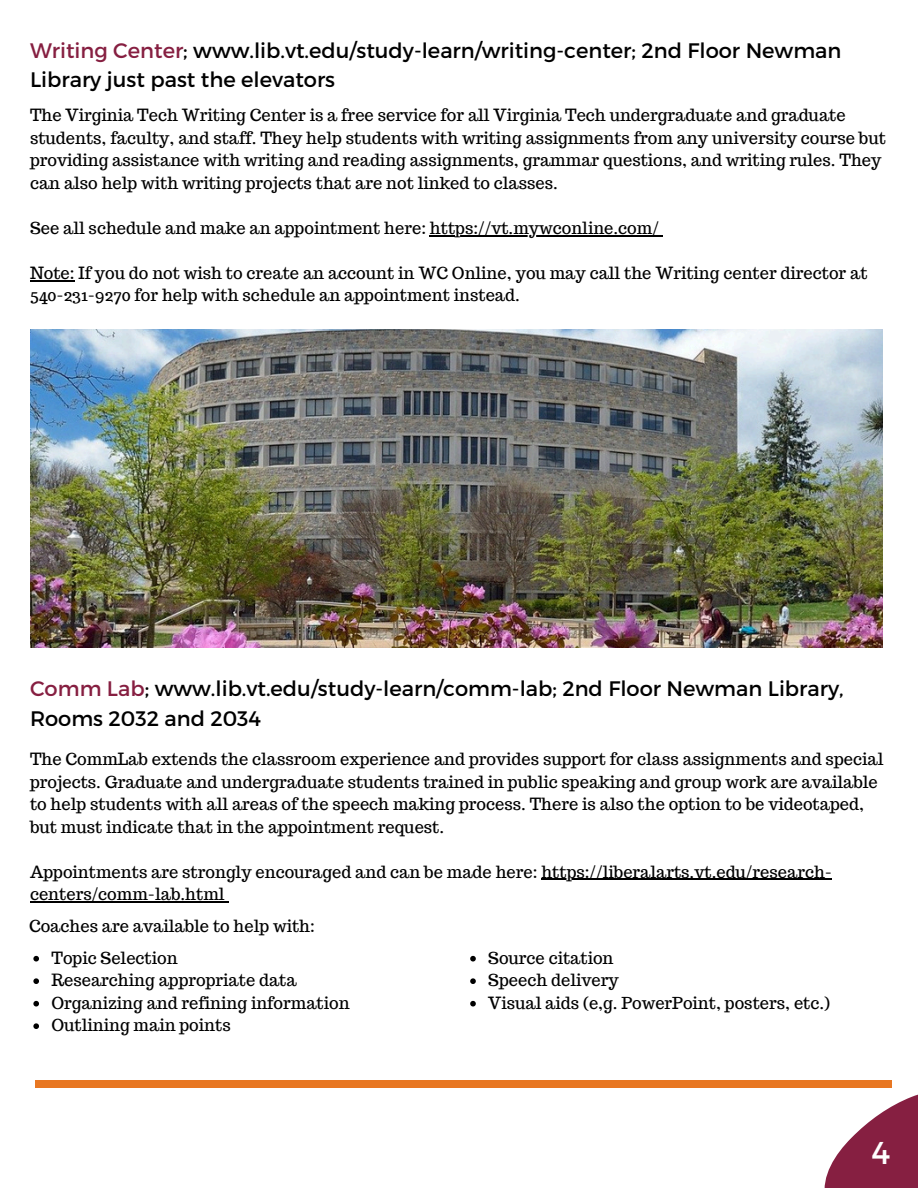
<style>
.page{position:relative;width:918px;height:1188px;background:#fff}
.page>*{position:absolute;margin:0;border:0;box-sizing:border-box;transform-origin:0 0}
.t1{font:31.5px "Montserrat";color:#fff}
.t2{font:21px/29.2px "Montserrat";color:#000}
.t3{font:16.5px/22.5px "Trocchi";color:#000}
.s1{color:#861f41}
</style>
<div class="page">
<div style="left:35px;top:1080px;width:857px;height:7px;background:#e87722"></div>
<img style="left:30px;top:329px;width:853px;height:318px">
<svg style="left:33px;top:956px;width:6px;height:6px"></svg>
<svg style="left:33px;top:978px;width:6px;height:6px"></svg>
<svg style="left:33px;top:1001px;width:6px;height:6px"></svg>
<svg style="left:33px;top:1023px;width:6px;height:6px"></svg>
<svg style="left:470px;top:956px;width:6px;height:6px"></svg>
<svg style="left:470px;top:978px;width:6px;height:6px"></svg>
<svg style="left:470px;top:1001px;width:6px;height:6px"></svg>
<svg style="left:799px;top:1087px;width:119px;height:101px"></svg>
<hr style="left:430px;top:235px;width:229px;height:1px;background:#000">
<hr style="left:30px;top:280px;width:45px;height:1px;background:#000">
<hr style="left:541px;top:879px;width:291px;height:1px;background:#000">
<hr style="left:30px;top:901px;width:195px;height:1px;background:#000">
<h1 class="t2" style="left:30px;top:34px;width:813px"><span class="s1">Writing Center</span>; www.lib.vt.edu/study-learn/writing-center; 2nd Floor Newman<br>Library just past the elevators</h1>
<p class="t3" style="left:30px;top:104px;width:857px">The Virginia Tech Writing Center is a free service for all Virginia Tech undergraduate and graduate students, faculty, and staff. They help students with writing assignments from any university course but providing assistance with writing and reading assignments, grammar questions, and writing rules. They can also help with writing projects that are not linked to classes.</p>
<p class="t3" style="left:30px;top:217px;width:630px">See all schedule and make an appointment here: https://vt.mywconline.com/</p>
<p class="t3" style="left:30px;top:262px;width:839px">Note: If you do not wish to create an account in WC Online, you may call the Writing center director at</p>
<p class="t3" style="left:30px;top:284px;width:491px">540-231-9270 for help with schedule an appointment instead.</p>
<p class="t2" style="left:30px;top:673px;width:815px"><span class="s1">Comm Lab</span>; www.lib.vt.edu/study-learn/comm-lab; 2nd Floor Newman Library,<br>Rooms 2032 and 2034</p>
<p class="t3" style="left:30px;top:748px;width:855px">The CommLab extends the classroom experience and provides support for class assignments and special projects. Graduate and undergraduate students trained in public speaking and group work are available to help students with all areas of the speech making process. There is also the option to be videotaped, but must indicate that in the appointment request.</p>
<p class="t3" style="left:30px;top:860px;width:804px">Appointments are strongly encouraged and can be made here: https://liberalarts.vt.edu/research&shy;centers/comm-lab.html</p>
<p class="t3" style="left:29px;top:914px;width:287px">Coaches are available to help with:</p>
<p class="t3" style="left:51px;top:946px;width:128px">Topic Selection</p>
<p class="t3" style="left:51px;top:969px;width:247px">Researching appropriate data</p>
<h1 class="t3" style="left:51px;top:991px;width:300px">Organizing and refining information</h1>
<p class="t3" style="left:51px;top:1014px;width:181px">Outlining main points</p>
<p class="t3" style="left:488px;top:946px;width:127px">Source citation</p>
<p class="t3" style="left:488px;top:969px;width:132px">Speech delivery</p>
<p class="t3" style="left:488px;top:991px;width:343px">Visual aids (e,g. PowerPoint, posters, etc.)</p>
<p class="t1" style="left:871px;top:1132px;width:20px">4</p>
</div>
